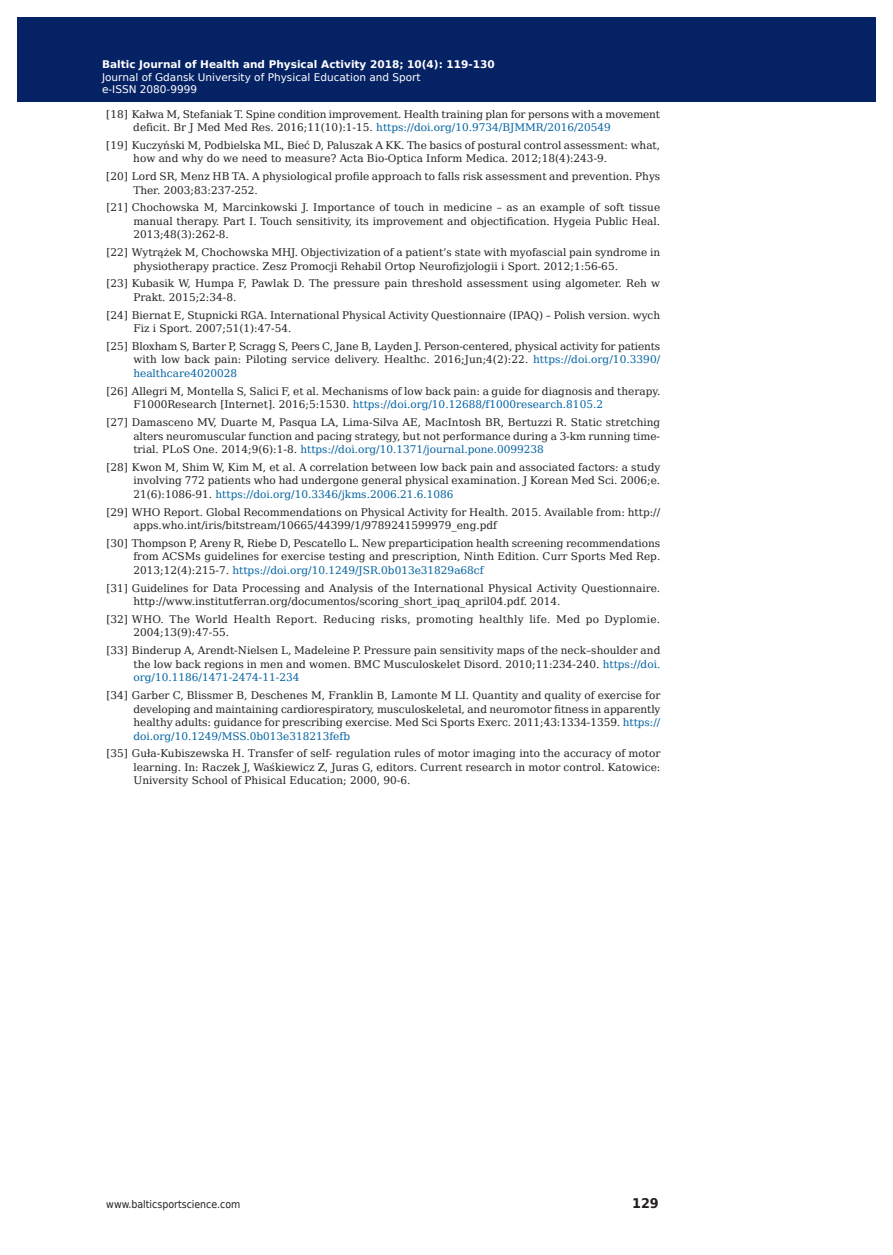
<style>
.page{position:relative;width:893px;height:1255px;background:#fff}
.page>*{position:absolute;margin:0;border:0;box-sizing:border-box;transform-origin:0 0}
.t1{font:700 13.35px "DejaVu Sans";color:#231f20;scale:.96 1}
.t2{font:10.5px/13.5px "DejaVu Serif";color:#231f20}
.t3{font:10.5px/12.6px "DejaVu Sans";color:#fff}
.t4{font:700 10.5px "DejaVu Sans";color:#fff}
.t5{font:10.5px/13.5px "DejaVu Serif";letter-spacing:.025em;color:#231f20}
.t6{font:10.5px "DejaVu Sans Condensed";color:#231f20}
.s1{color:#0162a2}
</style>
<div class="page">
<div style="left:17px;top:17px;width:855px;height:85px;background:#052265"></div>
<p class="t4" style="left:108px;top:55px;width:358px">Baltic Journal of Health and Physical Activity 2014; 1(1): 1-4</p>
<p class="t3" style="left:108px;top:70px;width:320px">Journal of Gdansk University of Physical Education and Sport e-I SN 2080-</p>
<p class="t4" style="left:102px;top:56px;width:394px">Baltic Journal of Health and Physical Activity 2018; 10(4): 119-130</p>
<p class="t3" style="left:102px;top:70px;width:320px">Journal of Gdansk University of Physical Education and Sport</p>
<p class="t3" style="left:102px;top:83px;width:102px">e-ISSN 2080-99999</p>
<p class="t2" style="left:133px;top:107px;width:528px;text-indent:-27px">[18] Kałwa M, Stefaniak T. Spine condition improvement. Health training plan for persons with a movement deficit. Br J Med Med Res. 2016;11(10):1-15. <span class="s1">https://doi.org/10.9734/BJMMR/2016/20549</span></p>
<p class="t2" style="left:133px;top:138px;width:528px;text-indent:-27px">[19] Kuczyński M, Podbielska ML, Bieć D, Paluszak A KK. The basics of postural control assessment: what, how and why do we need to measure? Acta Bio-Optica Inform Medica. 2012;18(4):243-9.</p>
<p class="t2" style="left:133px;top:169px;width:528px;text-indent:-27px">[20] Lord SR, Menz HB TA. A physiological profile approach to falls risk assessment and prevention. Phys<br>Ther. 2003;83:237-252.</p>
<p class="t2" style="left:133px;top:200px;width:528px;text-align:justify;text-indent:-27px">[21] Chochowska M, Marcinkowski J. Importance of touch in medicine – as an example of soft tissue manual therapy. Part I. Touch sensitivity, its improvement and objectification. Hygeia Public Heal.<br>2013;48(3):262-8.</p>
<p class="t2" style="left:133px;top:245px;width:528px;text-indent:-27px">[22] Wytrążek M, Chochowska MHJ. Objectivization of a patient’s state with myofascial pain syndrome in physiotherapy practice. Zesz Promocji Rehabil Ortop Neurofizjologii i Sport. 2012;1:56-65.</p>
<p class="t2" style="left:133px;top:277px;width:528px;text-indent:-27px">[23] Kubasik W, Humpa F, Pawlak D. The pressure pain threshold assessment using algometer. Reh w<br>Prakt. 2015;2:34-8.</p>
<p class="t2" style="left:133px;top:308px;width:528px;text-indent:-27px">[24] Biernat E, Stupnicki RGA. International Physical Activity Questionnaire (IPAQ) – Polish version. wych<br>Fiz i Sport. 2007;51(1):47-54.</p>
<p class="t2" style="left:133px;top:339px;width:528px;text-align:justify;text-indent:-27px">[25] Bloxham S, Barter P, Scragg S, Peers C, Jane B, Layden J. Person-centered, physical activity for patients with low back pain: Piloting service delivery. Healthc. 2016;Jun;4(2):22. <span class="s1">https://doi.org/10.3390/ healthcare4020028</span></p>
<p class="t2" style="left:133px;top:384px;width:528px;text-indent:-27px">[26] Allegri M, Montella S, Salici F, et al. Mechanisms of low back pain: a guide for diagnosis and therapy.<br>F1000Research [Internet]. 2016;5:1530. <span class="s1">https://doi.org/10.12688/f1000research.8105.2</span></p>
<p class="t2" style="left:133px;top:415px;width:528px;text-align:justify;text-indent:-27px">[27] Damasceno MV, Duarte M, Pasqua LA, Lima-Silva AE, MacIntosh BR, Bertuzzi R. Static stretching alters neuromuscular function and pacing strategy, but not performance during a 3-km running time&shy;trial. PLoS One. 2014;9(6):1-8. <span class="s1">https://doi.org/10.1371/journal.pone.0099238</span></p>
<p class="t2" style="left:133px;top:460px;width:528px;text-align:justify;text-indent:-27px">[28] Kwon M, Shim W, Kim M, et al. A correlation between low back pain and associated factors: a study involving 772 patients who had undergone general physical examination. J Korean Med Sci. 2006;e.<br>21(6):1086-91. <span class="s1">https://doi.org/10.3346/jkms.2006.21.6.1086</span></p>
<p class="t2" style="left:133px;top:505px;width:528px;text-indent:-27px">[29] WHO Report. Global Recommendations on Physical Activity for Health. 2015. Available from: http:// apps.who.int/iris/bitstream/10665/44399/1/9789241599979_eng.pdf</p>
<p class="t2" style="left:133px;top:536px;width:528px;text-align:justify;text-indent:-27px">[30] Thompson P, Areny R, Riebe D, Pescatello L. New preparticipation health screening recommendations from ACSMs guidelines for exercise testing and prescription, Ninth Edition. Curr Sports Med Rep.<br>2013;12(4):215-7. <span class="s1">https://doi.org/10.1249/JSR.0b013e31829a68cf</span></p>
<p class="t2" style="left:133px;top:581px;width:528px;text-indent:-27px">[31] Guidelines for Data Processing and Analysis of the International Physical Activity Questionnaire. http://www.institutferran.org/documentos/scoring_short_ipaq_april04.pdf. 2014.</p>
<p class="t5" style="left:133px;top:612px;width:528px;text-indent:-27px">[32] WHO. The World Health Report. Reducing risks, promoting healthly life. Med po Dyplomie.<br>2004;13(9):47-55.</p>
<p class="t2" style="left:133px;top:643px;width:528px;text-align:justify;text-indent:-27px">[33] Binderup A, Arendt-Nielsen L, Madeleine P. Pressure pain sensitivity maps of the neck–shoulder and the low back regions in men and women. BMC Musculoskelet Disord. 2010;11:234-240. <span class="s1">https://doi. org/10.1186/1471-2474-11-234</span></p>
<p class="t2" style="left:133px;top:688px;width:529px;text-align:justify;text-indent:-27px">[34] Garber C, Blissmer B, Deschenes M, Franklin B, Lamonte M LI. Quantity and quality of exercise for developing and maintaining cardiorespiratory, musculoskeletal, and neuromotor fitness in apparently healthy adults: guidance for prescribing exercise. Med Sci Sports Exerc. 2011;43:1334-1359. <span class="s1">https:// doi.org/10.1249/MSS.0b013e318213fefb</span></p>
<p class="t2" style="left:133px;top:746px;width:528px;text-align:justify;text-indent:-27px">[35] Guła-Kubiszewska H. Transfer of self- regulation rules of motor imaging into the accuracy of motor learning. In: Raczek J, Waśkiewicz Z, Juras G, editors. Current research in motor control. Katowice:<br>University School of Phisical Education; 2000, 90-6.</p>
<p class="t6" style="left:106px;top:1195px;width:136px">www.balticsportscience.com</p>
<p class="t1" style="left:632px;top:1192px;width:29px">129</p>
</div>
